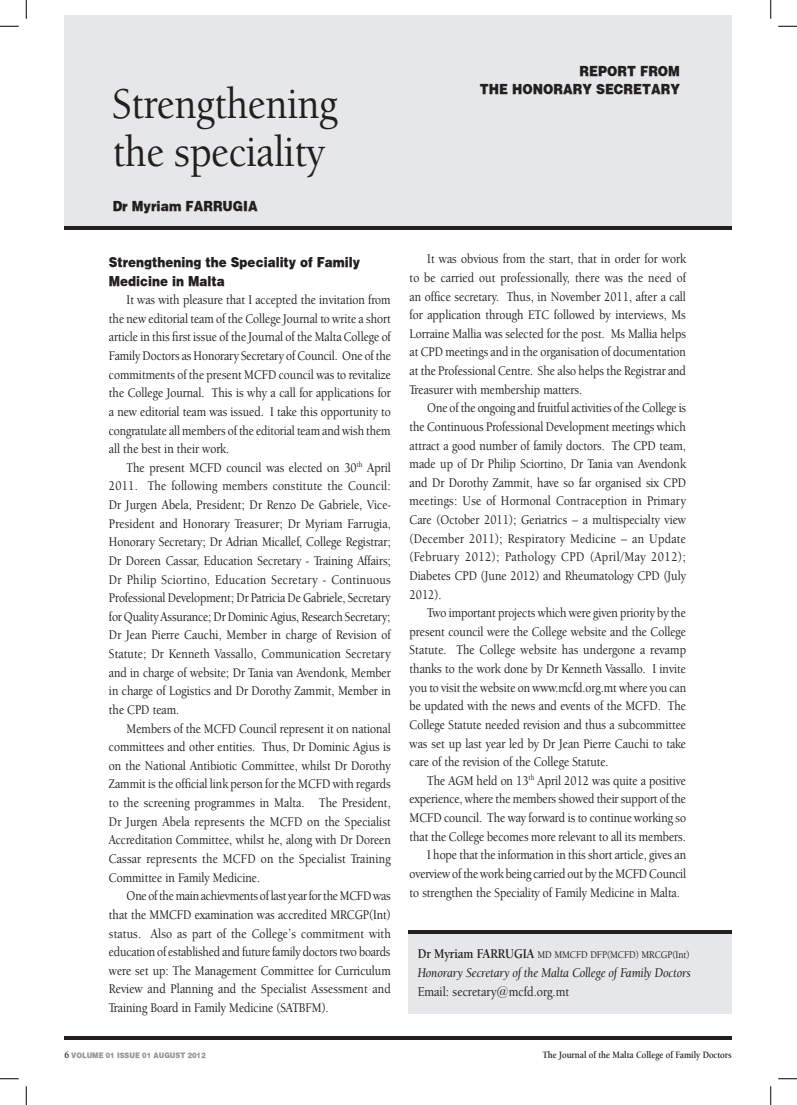
<style>
.page{position:relative;width:797px;height:1105px;background:#fff}
.page>*{position:absolute;margin:0;border:0;box-sizing:border-box;transform-origin:0 0}
.t1{font:500 45px/48.8px "Berkeley Oldstyle IT Cby BT";color:#231f20;scale:.9 1}
.t2{font:13.75px "Berkeley Oldstyle IT Cby BT Med Ital";color:#231f20;scale:.9 1}
.t3{font:900 13.75px "Halveticus";color:#231f20;scale:.9 1}
.t4{font:500 13.75px "Berkeley Oldstyle IT Cby BT";color:#231f20;scale:.9 1}
.t5{font:500 13.62px/18.6px "Berkeley Oldstyle IT Cby BT";color:#231f20;text-align:justify;scale:.88 1}
.t6{font:900 13.62px/18.6px "Halveticus";color:#231f20;scale:.88 1}
.t7{font:500 10.62px "Berkeley Oldstyle IT Cby BT";color:#231f20;scale:.9 1}
.t8{font:700 10px "Berkeley Oldstyle IT Cby BT";color:#231f20;scale:.9 1}
.t9{font:900 7.5px "Halveticus";color:#939598;scale:.9 1}
.s1{font-weight:700;font-size:13.75px}
.s2{font-family:"Berkeley Oldstyle IT Cby BT";font-weight:700;font-size:10px;color:#231f20}
</style>
<div class="page">
<hr style="left:64px;top:1036px;width:667px;height:4px;background:#231f20">
<div style="left:64px;top:16px;width:667px;height:211px;background:#e6e7e9"></div>
<hr style="left:64px;top:227px;width:667px;height:3px;background:#231f20">
<div style="left:408px;top:930px;width:323px;height:84px;background:#e6e7e9"></div>
<hr style="left:408px;top:930px;width:323px;height:4px;background:#231f20">
<svg style="left:0;top:25px;width:19px;height:2px"></svg>
<svg style="left:778px;top:25px;width:19px;height:2px"></svg>
<svg style="left:0;top:1078px;width:19px;height:1px"></svg>
<svg style="left:778px;top:1078px;width:19px;height:1px"></svg>
<svg style="left:25px;top:0;width:2px;height:19px"></svg>
<svg style="left:25px;top:1086px;width:2px;height:19px"></svg>
<svg style="left:770px;top:0;width:1px;height:19px"></svg>
<svg style="left:770px;top:1086px;width:1px;height:19px"></svg>
<h1 class="t1" style="left:113px;top:78px;width:251px">Strengthening the speciality</h1>
<p class="t3" style="left:113px;top:197px;width:161px">DR MYRIAM FARRUGIA</p>
<p class="t6" style="left:109px;top:252px;width:287px">STRENGTHENING THE SPECIALITY OF FAMILY<br>MEDICINE IN MALTA</p>
<p class="t5" style="left:109px;top:290px;width:322px;text-indent:18px">It was with pleasure that I accepted the invitation from the new editorial team of the College Journal to write a short article in this first issue of the Journal of the Malta College of Family Doctors as Honorary Secretary of Council. One of the commitments of the present MCFD council was to revitalize the College Journal. This is why a call for applications for a new editorial team was issued. I take this opportunity to congratulate all members of the editorial team and wish them all the best in their work.</p>
<p class="t5" style="left:109px;top:458px;width:322px;text-indent:18px">The present MCFD council was elected on 30<sup>th</sup> April 2011. The following members constitute the Council:<br>Dr Jurgen Abela, President; Dr Renzo De Gabriele, Vice-President and Honorary Treasurer; Dr Myriam Farrugia, Honorary Secretary; Dr Adrian Micallef, College Registrar; Dr Doreen Cassar, Education Secretary - Training Affairs; Dr Philip Sciortino, Education Secretary - Continuous Professional Development; Dr Patricia De Gabriele, Secretary for Quality Assurance; Dr Dominic Agius, Research Secretary; Dr Jean Pierre Cauchi, Member in charge of Revision of Statute; Dr Kenneth Vassallo, Communication Secretary and in charge of website; Dr Tania van Avendonk, Member in charge of Logistics and Dr Dorothy Zammit, Member in the CPD team.</p>
<p class="t5" style="left:109px;top:719px;width:322px;text-indent:18px">Members of the MCFD Council represent it on national committees and other entities. Thus, Dr Dominic Agius is on the National Antibiotic Committee, whilst Dr Dorothy Zammit is the official link person for the MCFD with regards to the screening programmes in Malta. The President, Dr Jurgen Abela represents the MCFD on the Specialist Accreditation Committee, whilst he, along with Dr Doreen Cassar represents the MCFD on the Specialist Training Committee in Family Medicine.</p>
<p class="t5" style="left:109px;top:886px;width:322px;text-indent:18px">One of the main achievments of last year for the MCFD was that the MMCFD examination was accredited MRCGP(Int) status. Also as part of the College’s commitment with education of established and future family doctors two boards were set up: The Management Committee for Curriculum Review and Planning and the Specialist Assessment and Training Board in Family Medicine (SATBFM).</p>
<p class="t3" style="left:579px;top:62px;width:12px">REPO</p>
<p class="t3" style="left:617px;top:62px;width:58px">RT FROM</p>
<p class="t3" style="left:480px;top:80px;width:60px">THE HONO</p>
<p class="t3" style="left:553px;top:80px;width:59px">RARY SEC</p>
<p class="t3" style="left:623px;top:80px;width:64px">RETARY</p>
<p class="t5" style="left:409px;top:249px;width:315px;text-indent:18px">It was obvious from the start, that in order for work to be carried out professionally, there was the need of an office secretary. Thus, in November 2011, after a call for application through ETC followed by interviews, Ms Lorraine Mallia was selected for the post. Ms Mallia helps at CPD meetings and in the organisation of documentation at the Professional Centre. She also helps the Registrar and Treasurer with membership matters.</p>
<p class="t5" style="left:409px;top:398px;width:316px;text-indent:18px">One of the ongoing and fruitful activities of the College is the Continuous Professional Development meetings which attract a good number of family doctors. The CPD team, made up of Dr Philip Sciortino, Dr Tania van Avendonk and Dr Dorothy Zammit, have so far organised six CPD meetings: Use of Hormonal Contraception in Primary Care (October 2011); Geriatrics – a multispecialty view (December 2011); Respiratory Medicine – an Update (February 2012); Pathology CPD (April/May 2012); Diabetes CPD (June 2012) and Rheumatology CPD (July 2012).</p>
<p class="t5" style="left:409px;top:603px;width:316px;text-indent:18px">Two important projects which were given priority by the present council were the College website and the College Statute. The College website has undergone a revamp thanks to the work done by Dr Kenneth Vassallo. I invite you to visit the website on www.mcfd.org.mt where you can be updated with the news and events of the MCFD. The College Statute needed revision and thus a subcommittee was set up last year led by Dr Jean Pierre Cauchi to take care of the revision of the College Statute.</p>
<p class="t5" style="left:427px;top:771px;width:295px">The AGM held on 13<sup>th</sup> April 2012 was quite a positive</p>
<p class="t5" style="left:409px;top:790px;width:316px">experience, where the members showed their support of the</p>
<p class="t5" style="left:409px;top:808px;width:315px">MCFD council. The way forward is to continue working so</p>
<p class="t5" style="left:409px;top:827px;width:315px">that the College becomes more relevant to all its members.</p>
<p class="t5" style="left:427px;top:845px;width:295px">I hope that the information in this short article, gives an</p>
<p class="t5" style="left:409px;top:864px;width:316px">overview of the work being carried out by the MCFD Council</p>
<p class="t5" style="left:409px;top:883px;width:309px">to strengthen the Speciality of Family Medicine in Malta.</p>
<p class="t7" style="left:417px;top:948px;width:304px"><span class="s1">Dr Myriam FARRUGIA</span> MD MMCFD DFP(MCFD) MRCGP(Int)</p>
<p class="t2" style="left:417px;top:964px;width:305px">Honorary Secretary of the Malta College of Family Doctors</p>
<p class="t4" style="left:417px;top:983px;width:170px">Email: secretary@mcfd.org.mt</p>
<p class="t9" style="left:64px;top:1050px;width:158px"><span class="s2">6</span> VOLUME 01 ISSUE 01 AUGUST 2012</p>
<p class="t8" style="left:543px;top:1049px;width:211px">The Journal of the Malta College of Family Doctors</p>
</div>
